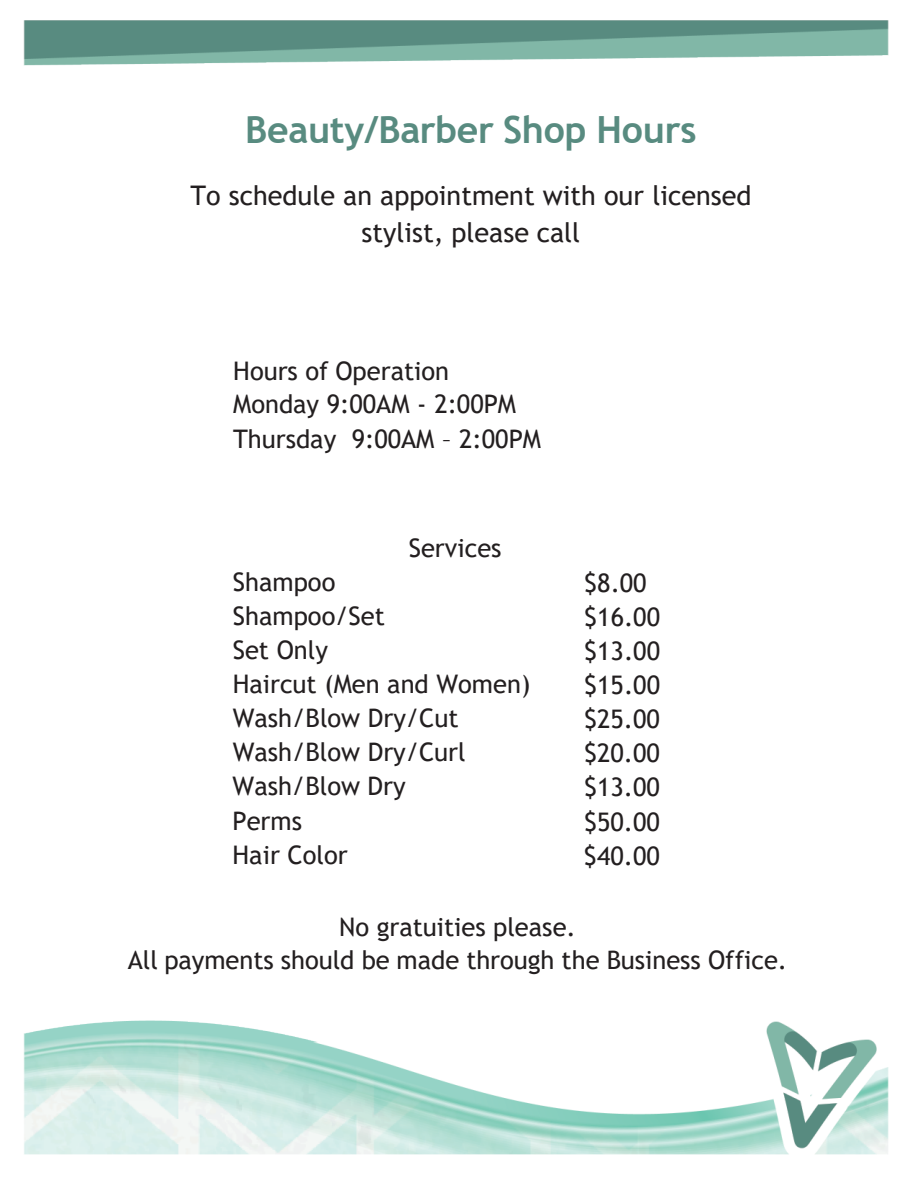
<style>
.page{position:relative;width:918px;height:1188px;background:#fff}
.page>*{position:absolute;margin:0;border:0;box-sizing:border-box;transform-origin:0 0}
.t1{font:700 37.5px "Trebuchet MS";letter-spacing:-.01em;color:#588b80}
.t2{font:27px/37px "Trebuchet MS";color:#231f20;text-align:center}
.t3{font:25.5px/34.2px "Trebuchet MS";color:#231f20}
</style>
<div class="page">
<img style="left:23px;top:20px;width:866px;height:1135px">
<h1 class="t1" style="left:245px;top:107px;width:453px">Beauty/Barber Shop Hours</h1>
<p class="t2" style="left:190px;top:176px;width:563px">To schedule an appointment with our licensed stylist, please call</p>
<p class="t3" style="left:233px;top:355px;width:284px;line-height:32.4px">Hours of Operation<br>Monday 9:00AM - 2:00PM</p>
<p class="t3" style="left:233px;top:422px;width:309px">Thursday 9:00AM – 2:00PM</p>
<p class="t3" style="left:409px;top:530px;width:94px">Services</p>
<p class="t3" style="left:233px;top:564px;width:299px">Shampoo<br>Shampoo/Set<br>Set Only<br>Haircut (Men and Women)<br>Wash/Blow Dry/Cut<br>Wash/Blow Dry/Curl<br>Wash/Blow Dry<br>Perms<br>Hair Color</p>
<p class="t3" style="left:584px;top:565px;width:78px">$8.00 $16.00 $13.00 $15.00 $25.00 $20.00 $13.00 $50.00 $40.00</p>
<p class="t3" style="left:128px;top:911px;width:661px;line-height:32.7px;text-align:center">No gratuities please.<br>All payments should be made through the Business Office.</p>
</div>
